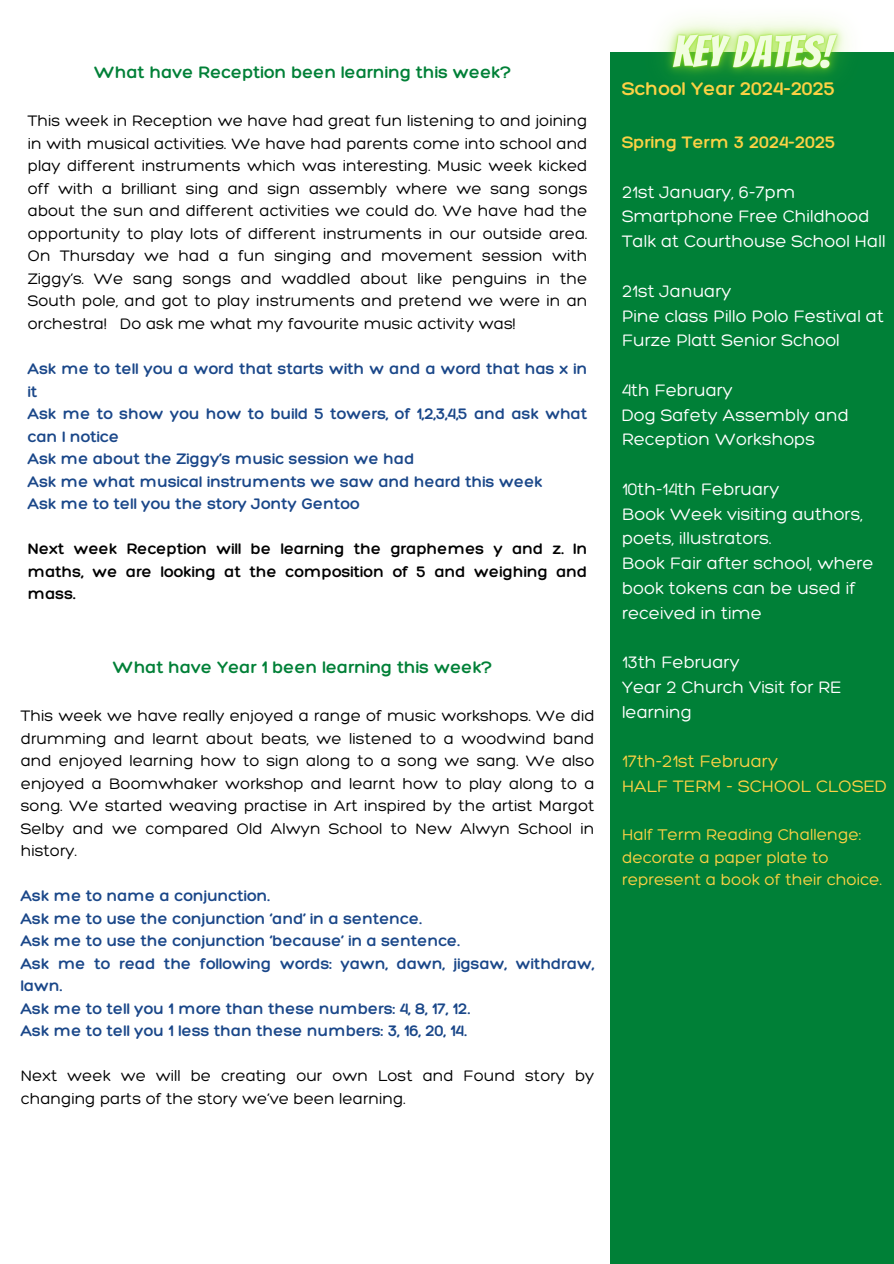
<style>
.page{position:relative;width:894px;height:1264px;background:#fff}
.page>*{position:absolute;margin:0;border:0;box-sizing:border-box;transform-origin:0 0}
.t1{font:300 19.8px "Hero";color:#fcd145}
.t2{font:300 18px/24.8px "Hero";color:#fff}
.t3{font:300 18px "Hero";color:#008037}
.t4{font:300 18px/24.8px "Hero";color:#fcd145}
.t5{font:300 18px "Hero";color:#fcd145}
.t6{font:300 16.8px/22.5px "Hero";color:#fcd145}
.t7{font:300 16.5px/22.5px "Hero";color:#000;text-align:justify}
.t8{font:300 16.5px/22.5px "Hero";color:#1a4789}
.t9{font:300 16.5px/22.5px "Hero";color:#000;text-align:justify}
</style>
<div class="page">
<div style="left:609px;top:52px;width:284px;height:1211px;background:#008037"></div>
<img style="left:659px;top:18px;width:189px;height:61px">
<h2 class="t3" style="left:94px;top:61px;width:418px">What have Reception been learning this week?</h2>
<p class="t7" style="left:28px;top:109px;width:561px">This week in Reception we have had great fun listening to and joining in with musical activities. We have had parents come into school and play different instruments which was interesting. Music week kicked off with a brilliant sing and sign assembly where we sang songs about the sun and different activities we could do. We have had the opportunity to play lots of different instruments in our outside area.<br>On Thursday we had a fun singing and movement session with Ziggy’s. We sang songs and waddled about like penguins in the South pole, and got to play instruments and pretend we were in an orchestra! Do ask me what my favourite music activity was!</p>
<p class="t8" style="left:28px;top:357px;width:561px">Ask me to tell you a word that starts with w and a word that has x in it</p>
<p class="t8" style="left:28px;top:402px;width:561px">Ask me to show you how to build 5 towers, of 1,2,3,4,5 and ask what can I notice</p>
<p class="t8" style="left:28px;top:447px;width:388px">Ask me about the Ziggy’s music session we had</p>
<p class="t8" style="left:28px;top:469px;width:516px">Ask me what musical instruments we saw and heard this week</p>
<p class="t8" style="left:28px;top:492px;width:333px">Ask me to tell you the story Jonty Gentoo</p>
<p class="t9" style="left:28px;top:537px;width:561px">Next week Reception will be learning the graphemes y and z. In maths, we are looking at the composition of 5 and weighing and mass.</p>
<p class="t3" style="left:113px;top:655px;width:381px">What have Year 1 been learning this week?</p>
<h2 class="t7" style="left:21px;top:704px;width:575px">This week we have really enjoyed a range of music workshops. We did drumming and learnt about beats, we listened to a woodwind band and enjoyed learning how to sign along to a song we sang. We also enjoyed a Boomwhaker workshop and learnt how to play along to a song. We started weaving practise in Art inspired by the artist Margot Selby and we compared Old Alwyn School to New Alwyn School in history.</h2>
<h2 class="t8" style="left:21px;top:884px;width:250px">Ask me to name a conjunction.</h2>
<h2 class="t8" style="left:21px;top:906px;width:402px">Ask me to use the conjunction ‘and’ in a sentence.</h2>
<h2 class="t8" style="left:21px;top:929px;width:440px">Ask me to use the conjunction ‘because’ in a sentence.</h2>
<h2 class="t8" style="left:21px;top:951px;width:575px">Ask me to read the following words: yawn, dawn, jigsaw, withdraw, lawn.</h2>
<h2 class="t8" style="left:21px;top:996px;width:450px">Ask me to tell you 1 more than these numbers: 4, 8, 17, 12.</h2>
<h2 class="t8" style="left:21px;top:1019px;width:447px">Ask me to tell you 1 less than these numbers: 3, 16, 20, 14.</h2>
<h2 class="t7" style="left:21px;top:1064px;width:575px">Next week we will be creating our own Lost and Found story by changing parts of the story we’ve been learning.</h2>
<h2 class="t1" style="left:621px;top:76px;width:215px">School Year 2024-2025</h2>
<p class="t5" style="left:621px;top:131px;width:215px">Spring Term 3 2024-2025</p>
<p class="t2" style="left:621px;top:179px;width:265px">21st January, 6-7pm<br>Smartphone Free Childhood<br>Talk at Courthouse School Hall</p>
<p class="t2" style="left:621px;top:278px;width:263px">21st January<br>Pine class Pillo Polo Festival at<br>Furze Platt Senior School</p>
<p class="t2" style="left:621px;top:377px;width:228px">4th February<br>Dog Safety Assembly and<br>Reception Workshops</p>
<p class="t2" style="left:621px;top:476px;width:253px">10th-14th February<br>Book Week visiting authors, poets, illustrators.<br>Book Fair after school, where book tokens can be used if received in time</p>
<p class="t2" style="left:621px;top:649px;width:221px">13th February<br>Year 2 Church Visit for RE learning</p>
<p class="t4" style="left:621px;top:748px;width:266px">17th-21st February<br>HALF TERM - SCHOOL CLOSED</p>
<p class="t6" style="left:621px;top:823px;width:261px">Half Term Reading Challenge: decorate a paper plate to represent a book of their choice.</p>
</div>
